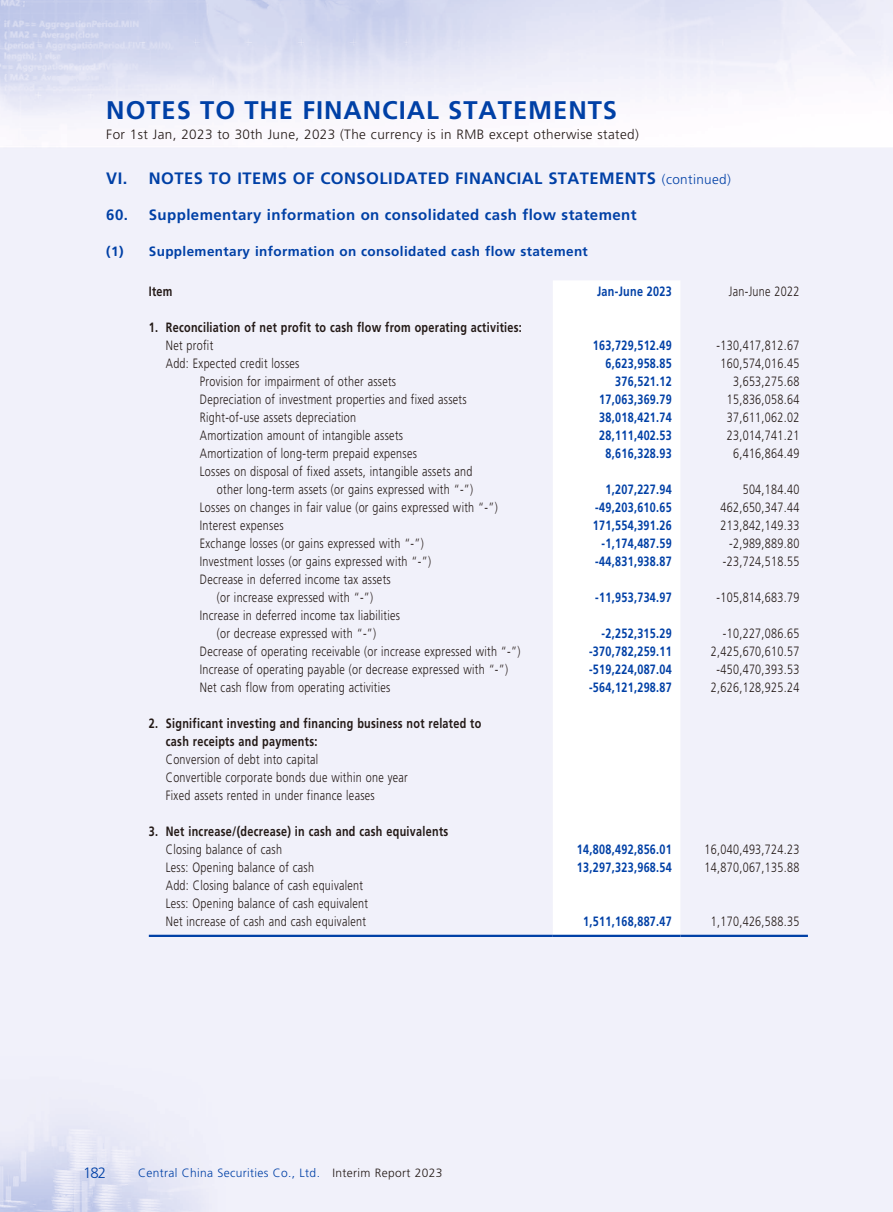
<style>
.page{position:relative;width:893px;height:1212px;background:#fff}
.page>*{position:absolute;margin:0;border:0;box-sizing:border-box;transform-origin:0 0}
.t1{font:700 25.5px "Frutiger LT Std";letter-spacing:.04em;color:#0040a6}
.t2{font:700 16.5px "Frutiger LT Std";letter-spacing:.03em;color:#0040a6}
.t3{font:700 15px "Frutiger LT Std";letter-spacing:.03em;color:#0040a6}
.t4{font:300 15px "Frutiger LT Std";color:#0040a6}
.t5{font:300 13.5px/18px "Frutiger LT Std";letter-spacing:.03em;color:#231916;text-align:center;scale:.8 1}
.t6{font:700 13.5px "Frutiger LT Std";letter-spacing:.03em;color:#0040a6;scale:.8 1}
.t7{font:700 13.5px/18px "Frutiger LT Std";letter-spacing:.03em;color:#231916;scale:.8 1}
.t8{font:300 13.5px "Frutiger LT Std";letter-spacing:.03em;color:#231916}
.t9{font:700 13.5px "Frutiger LT Std";letter-spacing:.03em;color:#0040a6}
.t10{font:300 12px "Frutiger LT Std";letter-spacing:.03em;color:#0040a6}
.s1{font-weight:300;font-size:13.5px}
.s2{color:#231916}
</style>
<div class="page">
<hr style="left:149px;top:935px;width:404px;height:2px;background:#0040a6">
<hr style="left:553px;top:935px;width:127px;height:2px;background:#0040a6">
<hr style="left:680px;top:935px;width:128px;height:2px;background:#0040a6">
<h1 class="t1" style="left:106px;top:95px;width:512px">NOTES TO THE FINANCIAL STATEMENTS</h1>
<p class="t8" style="left:106px;top:127px;width:534px">For 1st Jan, 2023 to 30th June, 2023 (The currency is in RMB except otherwise stated)</p>
<p class="t2" style="left:106px;top:168px;width:626px">VI. NOTES TO ITEMS OF CONSOLIDATED FINANCIAL STATEMENTS <span class="s1">(continued)</span></p>
<p class="t3" style="left:106px;top:206px;width:532px">60. Supplementary information on consolidated cash flow statement</p>
<p class="t9" style="left:106px;top:243px;width:483px">(1) Supplementary information on consolidated cash flow statement</p>
<p class="t7" style="left:149px;top:282px;width:31px">Item</p>
<p class="t6" style="left:597px;top:283px;width:95px">Jan-June 2023</p>
<p class="t5" style="left:729px;top:283px;width:90px">Jan-June 2022</p>
<p class="t7" style="left:149px;top:318px;width:468px">1. Reconciliation of net profit to cash flow from operating activities:</p>
<p class="t5" style="left:166px;top:337px;width:61px">Net profit</p>
<p class="t6" style="left:593px;top:337px;width:100px">163,729,512.49</p>
<p class="t5" style="left:717px;top:337px;width:105px">-130,417,812.67</p>
<p class="t5" style="left:166px;top:355px;width:168px">Add: Expected credit losses</p>
<p class="t6" style="left:605px;top:355px;width:84px">6,623,958.85</p>
<p class="t5" style="left:720px;top:355px;width:100px">160,574,016.45</p>
<p class="t5" style="left:200px;top:373px;width:247px">Provision for impairment of other assets</p>
<p class="t6" style="left:615px;top:373px;width:72px">376,521.12</p>
<p class="t5" style="left:733px;top:373px;width:84px">3,653,275.68</p>
<p class="t5" style="left:200px;top:391px;width:335px">Depreciation of investment properties and fixed assets</p>
<p class="t6" style="left:599px;top:391px;width:92px">17,063,369.79</p>
<p class="t5" style="left:727px;top:391px;width:92px">15,836,058.64</p>
<p class="t5" style="left:200px;top:409px;width:197px">Right-of-use assets depreciation</p>
<p class="t6" style="left:599px;top:409px;width:92px">38,018,421.74</p>
<p class="t5" style="left:727px;top:409px;width:92px">37,611,062.02</p>
<p class="t5" style="left:200px;top:427px;width:256px">Amortization amount of intangible assets</p>
<p class="t6" style="left:599px;top:427px;width:92px">28,111,402.53</p>
<p class="t5" style="left:727px;top:427px;width:92px">23,014,741.21</p>
<p class="t5" style="left:200px;top:445px;width:273px">Amortization of long-term prepaid expenses</p>
<p class="t6" style="left:605px;top:445px;width:84px">8,616,328.93</p>
<p class="t5" style="left:733px;top:445px;width:84px">6,416,864.49</p>
<p class="t5" style="left:200px;top:463px;width:343px;text-align:right">Losses on disposal of fixed assets, intangible assets and other long-term assets (or gains expressed with “-”)</p>
<p class="t6" style="left:605px;top:481px;width:84px">1,207,227.94</p>
<p class="t5" style="left:743px;top:481px;width:72px">504,184.40</p>
<p class="t5" style="left:200px;top:499px;width:374px">Losses on changes in fair value (or gains expressed with “-”)</p>
<p class="t6" style="left:595px;top:499px;width:97px">-49,203,610.65</p>
<p class="t5" style="left:720px;top:499px;width:100px">462,650,347.44</p>
<p class="t5" style="left:200px;top:517px;width:106px">Interest expenses</p>
<p class="t6" style="left:593px;top:517px;width:100px">171,554,391.26</p>
<p class="t5" style="left:720px;top:517px;width:100px">213,842,149.33</p>
<p class="t5" style="left:200px;top:535px;width:281px">Exchange losses (or gains expressed with “-”)</p>
<p class="t6" style="left:602px;top:535px;width:89px">-1,174,487.59</p>
<p class="t5" style="left:729px;top:535px;width:89px">-2,989,889.80</p>
<p class="t5" style="left:200px;top:553px;width:290px">Investment losses (or gains expressed with “-”)</p>
<p class="t6" style="left:595px;top:553px;width:97px">-44,831,938.87</p>
<p class="t5" style="left:723px;top:553px;width:97px">-23,724,518.55</p>
<p class="t5" style="left:200px;top:571px;width:240px">Decrease in deferred income tax assets (or increase expressed with “-”)</p>
<p class="t6" style="left:595px;top:589px;width:97px">-11,953,734.97</p>
<p class="t5" style="left:717px;top:589px;width:105px">-105,814,683.79</p>
<p class="t5" style="left:200px;top:607px;width:252px">Increase in deferred income tax liabilities (or decrease expressed with “-”)</p>
<p class="t6" style="left:602px;top:625px;width:89px">-2,252,315.29</p>
<p class="t5" style="left:723px;top:625px;width:97px">-10,227,086.65</p>
<p class="t5" style="left:200px;top:643px;width:402px">Decrease of operating receivable (or increase expressed with “-”)</p>
<p class="t6" style="left:589px;top:643px;width:105px">-370,782,259.11</p>
<p class="t5" style="left:711px;top:643px;width:112px">2,425,670,610.57</p>
<p class="t5" style="left:200px;top:661px;width:387px">Increase of operating payable (or decrease expressed with “-”)</p>
<p class="t6" style="left:589px;top:661px;width:105px">-519,224,087.04</p>
<p class="t5" style="left:717px;top:661px;width:105px">-450,470,393.53</p>
<p class="t5" style="left:200px;top:679px;width:240px">Net cash flow from operating activities</p>
<p class="t6" style="left:589px;top:679px;width:105px">-564,121,298.87</p>
<p class="t5" style="left:711px;top:679px;width:112px">2,626,128,925.24</p>
<p class="t7" style="left:166px;top:714px;width:396px;text-indent:-17px">2. Significant investing and financing business not related to cash receipts and payments:</p>
<p class="t5" style="left:166px;top:751px;width:304px;text-align:left">Conversion of debt into capital<br>Convertible corporate bonds due within one year<br>Fixed assets rented in under finance leases</p>
<p class="t7" style="left:149px;top:822px;width:376px">3. Net increase/(decrease) in cash and cash equivalents</p>
<p class="t5" style="left:166px;top:841px;width:147px">Closing balance of cash</p>
<p class="t6" style="left:577px;top:841px;width:120px">14,808,492,856.01</p>
<p class="t5" style="left:704px;top:841px;width:120px">16,040,493,724.23</p>
<p class="t5" style="left:166px;top:859px;width:187px">Less: Opening balance of cash</p>
<p class="t6" style="left:577px;top:859px;width:120px">13,297,323,968.54</p>
<p class="t5" style="left:704px;top:859px;width:120px">14,870,067,135.88</p>
<p class="t5" style="left:166px;top:877px;width:254px;text-align:left">Add: Closing balance of cash equivalent<br>Less: Opening balance of cash equivalent<br>Net increase of cash and cash equivalent</p>
<p class="t6" style="left:583px;top:913px;width:112px">1,511,168,887.47</p>
<p class="t5" style="left:711px;top:913px;width:112px">1,170,426,588.35</p>
<p class="t4" style="left:83px;top:1164px;width:25px">182</p>
<p class="t10" style="left:138px;top:1166px;width:306px">Central China Securities Co., Ltd. <span class="s2">Interim Report 2023</span></p>
</div>
